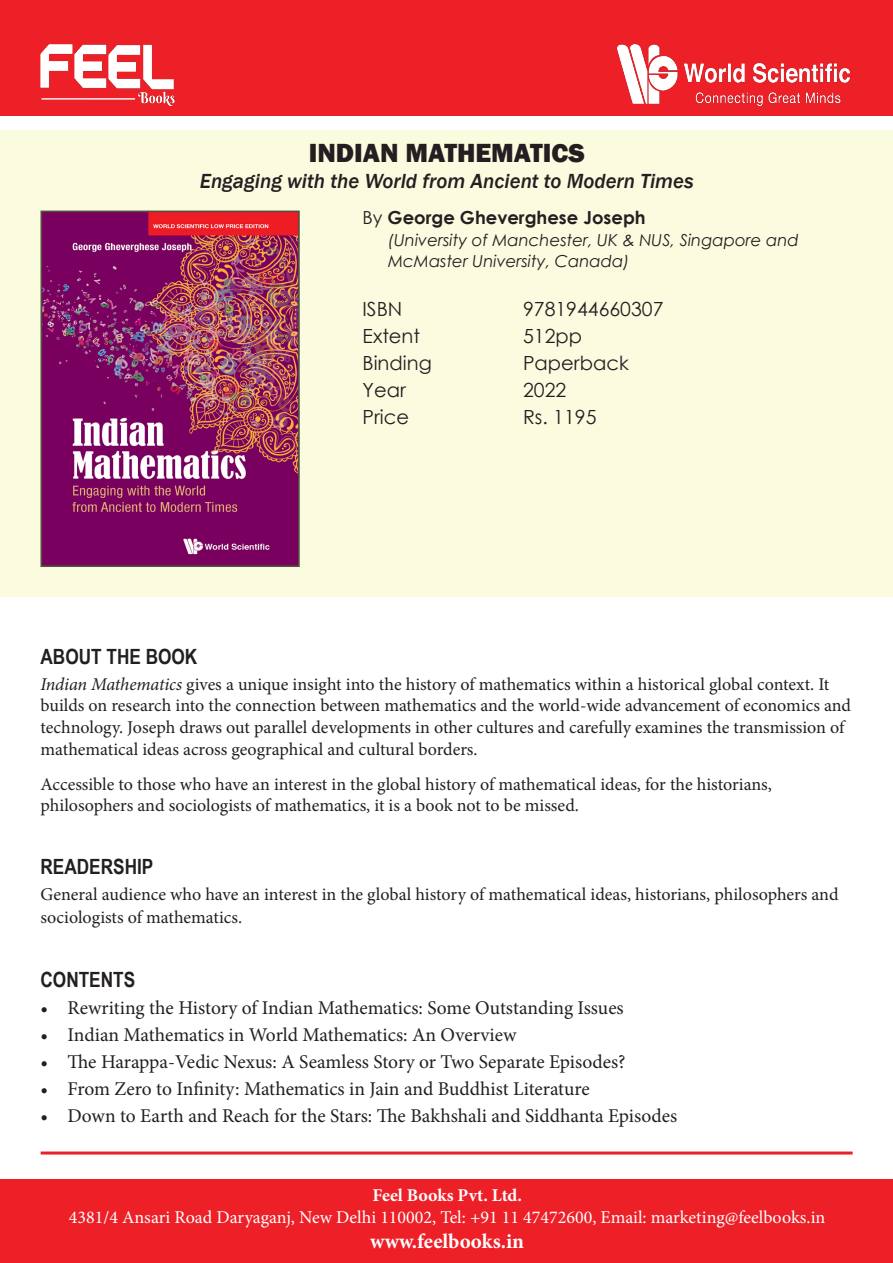
<style>
.page{position:relative;width:893px;height:1263px;background:#fff}
.page>*{position:absolute;margin:0;border:0;box-sizing:border-box;transform-origin:0 0}
.t1{font:800 27px "Franklin Gothic";color:#231f20}
.Subtitle{font:italic 500 21px "Franklin Gothic";color:#231f20}
.t2{font:700 21px "Arial Narrow";color:#231f20}
.t3{font:700 21px "Minion Pro";color:#fff}
.t4{font:19.5px "Minion Pro";letter-spacing:-.005em;color:#231f20}
.t5{font:19.5px "Century Gothic";color:#231f20}
.Text{font:18px/21.6px "Minion Pro";color:#231f20}
.t6{font:18px "Minion Pro";color:#fff}
.t7{font:700 18px "Century Gothic";color:#231f20}
.t8{font:700 18px "Minion Pro";color:#fff}
.t9{font:italic 16.5px/21.6px "Century Gothic";color:#231f20}
.s1{font-weight:400}
.s2{font-style:italic}
</style>
<div class="page">
<div style="left:0;top:0;width:893px;height:115px;background:#ee2027"></div>
<img style="left:40px;top:44px;width:135px;height:62px">
<img style="left:616px;top:44px;width:235px;height:63px">
<div style="left:0;top:1179px;width:893px;height:84px;background:#ee2027"></div>
<div style="left:0;top:130px;width:893px;height:467px;background:#fbfbe0"></div>
<img style="left:43px;top:214px;width:254px;height:350px">
<div style="left:40px;top:211px;width:260px;height:356px;border:2px solid #524f3e"></div>
<hr style="left:41px;top:1151px;width:812px;height:3px;background:#ee2027">
<p class="t1" style="left:309px;top:136px;width:277px">INDIAN MATHEMATICS</p>
<p class="Subtitle" style="left:200px;top:168px;width:495px">Engaging with the World from Ancient to Modern Times</p>
<p class="t7" style="left:363px;top:204px;width:285px"><span class="s1">By</span> George Gheverghese Joseph</p>
<p class="t9" style="left:388px;top:229px;width:412px">(University of Manchester, UK &amp; NUS, Singapore and<br>McMaster University, Canada)</p>
<p class="t5" style="left:363px;top:295px;width:41px">ISBN</p>
<p class="t5" style="left:523px;top:295px;width:142px">9781944660307</p>
<p class="t5" style="left:363px;top:322px;width:59px">Extent</p>
<p class="t5" style="left:523px;top:322px;width:61px">512pp</p>
<p class="t5" style="left:363px;top:349px;width:71px">Binding</p>
<p class="t5" style="left:523px;top:349px;width:107px">Paperback</p>
<p class="t5" style="left:363px;top:376px;width:45px">Year</p>
<p class="t5" style="left:523px;top:376px;width:45px">2022</p>
<p class="t5" style="left:363px;top:403px;width:48px">Price</p>
<p class="t5" style="left:523px;top:403px;width:75px">Rs. 1195</p>
<p class="t2" style="left:40px;top:640px;width:158px">ABOUT THE BOOK</p>
<p class="Text" style="left:40px;top:673px;width:812px"><span class="s2">Indian Mathematics</span> gives a unique insight into the history of mathematics within a historical global context. It builds on research into the connection between mathematics and the world-wide advancement of economics and technology. Joseph draws out parallel developments in other cultures and carefully examines the transmission of mathematical ideas across geographical and cultural borders.</p>
<p class="Text" style="left:40px;top:773px;width:733px">Accessible to those who have an interest in the global history of mathematical ideas, for the historians, philosophers and sociologists of mathematics, it is a book not to be missed.</p>
<p class="t2" style="left:40px;top:851px;width:114px">READERSHIP</p>
<p class="Text" style="left:40px;top:883px;width:799px;line-height:22.5px">General audience who have an interest in the global history of mathematical ideas, historians, philosophers and sociologists of mathematics.</p>
<p class="t2" style="left:40px;top:964px;width:96px">CONTENTS</p>
<p class="t4" style="left:40px;top:995px;width:585px">• Rewriting the History of Indian Mathematics: Some Outstanding Issues</p>
<p class="t4" style="left:40px;top:1022px;width:478px">• Indian Mathematics in World Mathematics: An Overview</p>
<p class="t4" style="left:40px;top:1049px;width:587px">• The Harappa-Vedic Nexus: A Seamless Story or Two Separate Episodes?</p>
<p class="t4" style="left:40px;top:1076px;width:551px">• From Zero to Infinity: Mathematics in Jain and Buddhist Literature</p>
<p class="t4" style="left:40px;top:1103px;width:638px">• Down to Earth and Reach for the Stars: The Bakhshali and Siddhanta Episodes</p>
<p class="t8" style="left:372px;top:1182px;width:151px">Feel Books Pvt. Ltd.</p>
<p class="t6" style="left:69px;top:1205px;width:758px">4381/4 Ansari Road Daryaganj, New Delhi 110002, Tel: +91 11 47472600, Email: marketing@feelbooks.in</p>
<p class="t3" style="left:370px;top:1226px;width:156px">www.feelbooks.in</p>
</div>
